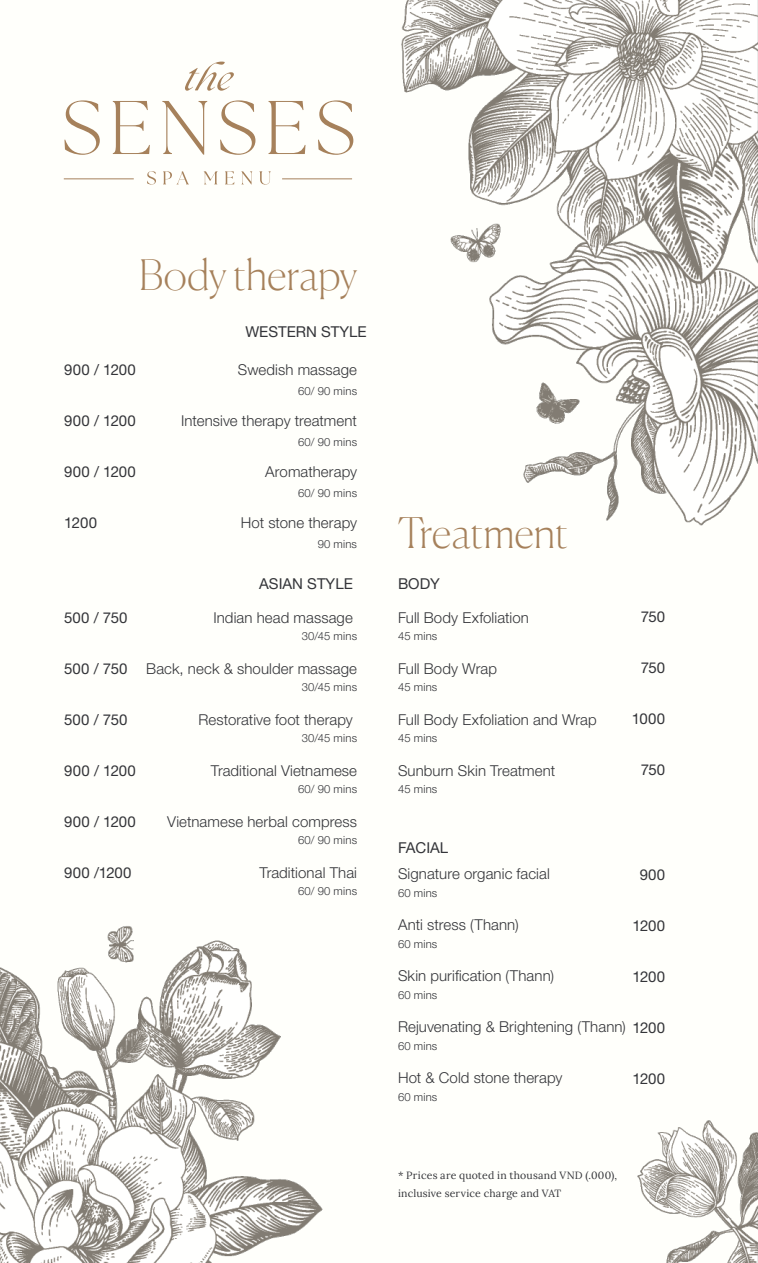
<style>
.page{position:relative;width:758px;height:1263px;background:#fff}
.page>*{position:absolute;margin:0;border:0;box-sizing:border-box;transform-origin:0 0}
.t1{font:100 42px "Canela";letter-spacing:-.01em;color:#a6815b}
.t2{font:300 15px "Helvetica Neue";letter-spacing:.005em;color:#343539}
.t3{font:15px "Helvetica Neue";color:#343539}
.t4{font:300 11.25px "Helvetica Neue";letter-spacing:.015em;color:#343539}
.t5{font:10.5px/18px "Lora";letter-spacing:.015em;color:#343539}
.s1{font-weight:400}
</style>
<div class="page">
<img style="left:0;top:0;width:758px;height:1263px">
<h1 class="t1" style="left:139px;top:244px;width:220px">Body therapy</h1>
<p class="t3" style="left:64px;top:359px;width:73px">900 / 1200</p>
<p class="t3" style="left:64px;top:410px;width:73px">900 / 1200</p>
<p class="t3" style="left:64px;top:461px;width:73px">900 / 1200</p>
<p class="t3" style="left:64px;top:512px;width:34px">1200</p>
<p class="t3" style="left:64px;top:607px;width:65px">500 / 750</p>
<p class="t3" style="left:64px;top:658px;width:65px">500 / 750</p>
<p class="t3" style="left:64px;top:709px;width:65px">500 / 750</p>
<p class="t3" style="left:64px;top:760px;width:73px">900 / 1200</p>
<p class="t3" style="left:64px;top:811px;width:73px">900 / 1200</p>
<p class="t3" style="left:64px;top:862px;width:69px">900 /1200</p>
<p class="t3" style="left:245px;top:321px;width:123px">WESTERN STYLE</p>
<p class="t2" style="left:238px;top:358px;width:121px">Swedish massage</p>
<p class="t2" style="left:181px;top:409px;width:177px">Intensive therapy treatment</p>
<p class="t2" style="left:265px;top:460px;width:93px">Aromatherapy</p>
<p class="t2" style="left:241px;top:511px;width:118px">Hot stone therapy</p>
<p class="t4" style="left:298px;top:382px;width:61px">60/ 90 mins</p>
<p class="t4" style="left:298px;top:433px;width:61px">60/ 90 mins</p>
<p class="t4" style="left:298px;top:484px;width:61px">60/ 90 mins</p>
<p class="t4" style="left:318px;top:535px;width:41px">90 mins</p>
<p class="t3" style="left:259px;top:573px;width:95px">ASIAN STYLE</p>
<p class="t2" style="left:213px;top:605px;width:141px">Indian head massage</p>
<p class="t2" style="left:146px;top:656px;width:212px">Back, neck &amp; shoulder massage</p>
<p class="t2" style="left:198px;top:707px;width:156px">Restorative foot therapy</p>
<p class="t2" style="left:211px;top:758px;width:148px">Traditional Vietnamese</p>
<p class="t4" style="left:302px;top:627px;width:57px">30/45 mins</p>
<p class="t4" style="left:302px;top:678px;width:57px">30/45 mins</p>
<p class="t4" style="left:302px;top:729px;width:57px">30/45 mins</p>
<p class="t4" style="left:298px;top:780px;width:61px">60/ 90 mins</p>
<p class="t2" style="left:167px;top:809px;width:191px">Vietnamese herbal compress</p>
<p class="t2" style="left:259px;top:860px;width:99px">Traditional Thai</p>
<p class="t4" style="left:298px;top:831px;width:61px">60/ 90 mins</p>
<p class="t4" style="left:298px;top:882px;width:61px">60/ 90 mins</p>
<h1 class="t1" style="left:398px;top:503px;width:172px">Treatment</h1>
<p class="t3" style="left:398px;top:573px;width:43px">BODY</p>
<p class="t2" style="left:398px;top:605px;width:132px">Full Body Exfoliation</p>
<p class="t2" style="left:398px;top:656px;width:100px">Full Body Wrap</p>
<p class="t2" style="left:398px;top:707px;width:200px">Full Body Exfoliation and Wrap</p>
<p class="t2" style="left:398px;top:758px;width:159px">Sunburn Skin Treatment</p>
<p class="t4" style="left:398px;top:627px;width:41px">45 mins</p>
<p class="t4" style="left:398px;top:678px;width:41px">45 mins</p>
<p class="t4" style="left:398px;top:729px;width:41px">45 mins</p>
<p class="t4" style="left:398px;top:780px;width:41px">45 mins</p>
<p class="t3" style="left:398px;top:837px;width:52px">FACIAL</p>
<p class="t3" style="left:640px;top:605px;width:26px">750</p>
<p class="t3" style="left:640px;top:656px;width:26px">750</p>
<p class="t3" style="left:632px;top:707px;width:35px">1000</p>
<p class="t3" style="left:640px;top:758px;width:26px">750</p>
<p class="t2" style="left:398px;top:861px;width:153px">Signature organic facial</p>
<p class="t2" style="left:398px;top:912px;width:122px">Anti stress (Thann)</p>
<p class="t2" style="left:398px;top:963px;width:157px">Skin purification (Thann)</p>
<p class="t3" style="left:639px;top:863px;width:27px">900</p>
<p class="t4" style="left:398px;top:884px;width:41px">60 mins</p>
<p class="t3" style="left:632px;top:914px;width:34px">1200</p>
<p class="t4" style="left:398px;top:935px;width:41px">60 mins</p>
<p class="t3" style="left:632px;top:965px;width:34px">1200</p>
<p class="t2" style="left:398px;top:1014px;width:269px">Rejuvenating &amp; Brightening (Thann) <span class="s1">1200</span></p>
<p class="t3" style="left:632px;top:1067px;width:34px">1200</p>
<p class="t4" style="left:398px;top:986px;width:41px">60 mins</p>
<p class="t4" style="left:398px;top:1037px;width:41px">60 mins</p>
<p class="t2" style="left:398px;top:1065px;width:166px">Hot &amp; Cold stone therapy</p>
<p class="t4" style="left:398px;top:1088px;width:41px">60 mins</p>
<p class="t5" style="left:398px;top:1166px;width:220px">* Prices are quoted in thousand VND (.000), inclusive service charge and VAT</p>
</div>
